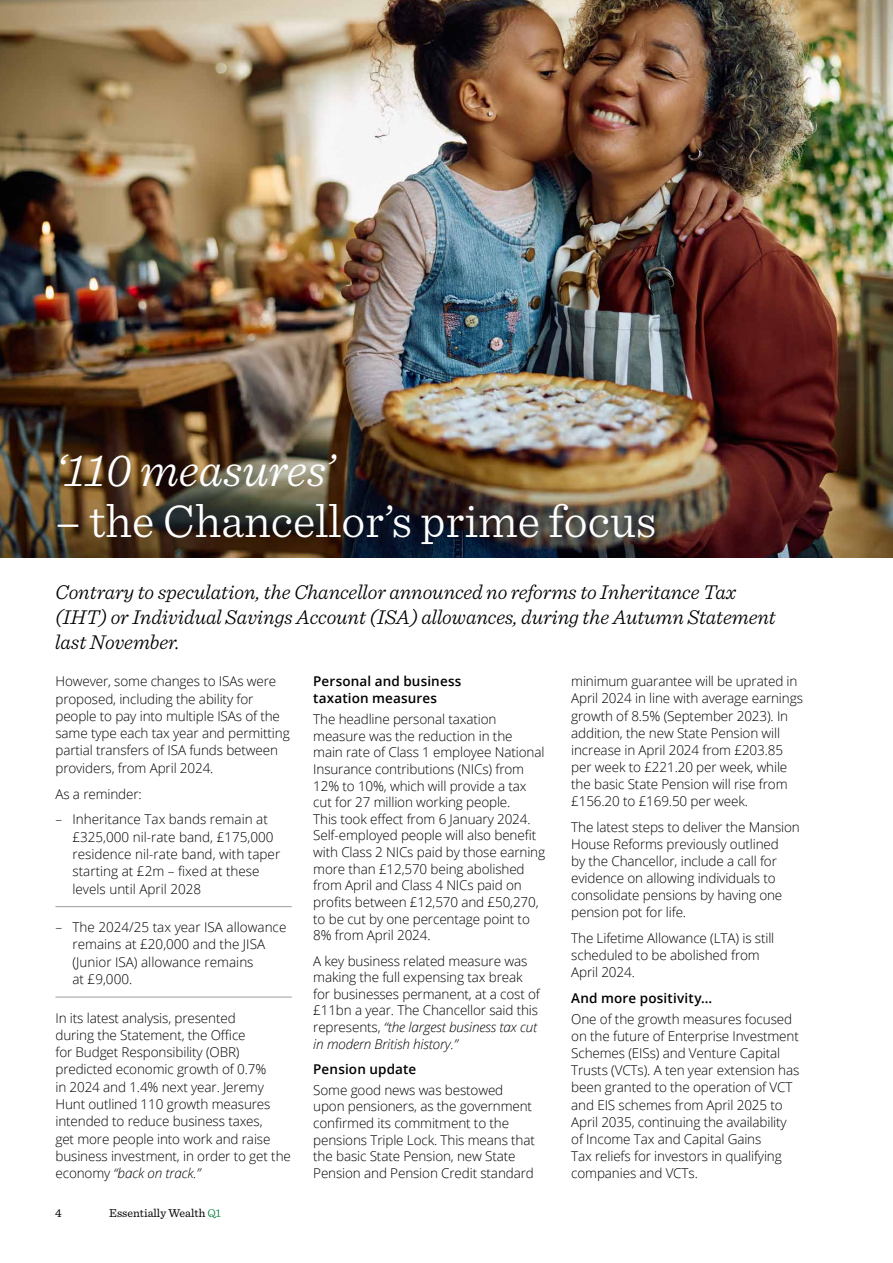
<style>
.page{position:relative;width:893px;height:1263px;background:#fff}
.page>*{position:absolute;margin:0;border:0;box-sizing:border-box;transform-origin:0 0}
.t1{font:300 48px "Sentinel";color:#fff}
.t2{font:italic 300 48px "Sentinel";color:#fff}
.t3{font:italic 300 21px/25.2px "Sentinel";letter-spacing:-.005em;color:#000}
.t4{font:300 13.5px/16.6px "Open Sans";letter-spacing:-.01em;color:#000}
.t5{font:600 13.5px/16.6px "Open Sans";letter-spacing:.01em;color:#000}
.t6{font:12px "Sentinel";color:#000}
.s1{font-style:italic}
.s2{font-weight:300;color:#007935}
</style>
<div class="page">
<img style="left:0;top:0;width:893px;height:557px">
<hr style="left:55px;top:906px;width:237px;height:1px;background:#9d9d9c">
<hr style="left:55px;top:997px;width:237px;height:1px;background:#9d9d9c">
<h1 class="t2" style="left:55px;top:434px;width:281px">‘110 measures’</h1>
<h1 class="t1" style="left:55px;top:485px;width:603px">– the Chancellor’s prime focus</h1>
<h2 class="t3" style="left:55px;top:578px;width:722px">Contrary to speculation, the Chancellor announced no reforms to Inheritance Tax (IHT) or Individual Savings Account (ISA) allowances, during the Autumn Statement last November.</h2>
<p class="t4" style="left:571px;top:672px;width:233px;line-height:17.1px">minimum guarantee will be uprated in April 2024 in line with average earnings growth of 8.5% (September 2023). In addition, the new State Pension will increase in April 2024 from £203.85 per week to £221.20 per week, while the basic State Pension will rise from £156.20 to £169.50 per week.</p>
<p class="t4" style="left:571px;top:818px;width:230px;line-height:17.1px">The latest steps to deliver the Mansion House Reforms previously outlined<br>by the Chancellor, include a call for evidence on allowing individuals to consolidate pensions by having one pension pot for life.</p>
<p class="t4" style="left:571px;top:929px;width:205px;line-height:17.1px">The Lifetime Allowance (LTA) is still scheduled to be abolished from<br>April 2024.</p>
<p class="t5" style="left:571px;top:989px;width:143px">And more positivity…</p>
<p class="t4" style="left:571px;top:1010px;width:230px;line-height:17.1px">One of the growth measures focused on the future of Enterprise Investment Schemes (EISs) and Venture Capital Trusts (VCTs). A ten year extension has been granted to the operation of VCT and EIS schemes from April 2025 to April 2035, continuing the availability of Income Tax and Capital Gains<br>Tax reliefs for investors in qualifying companies and VCTs.</p>
<p class="t4" style="left:55px;top:672px;width:236px;line-height:17.2px">However, some changes to ISAs were proposed, including the ability for people to pay into multiple ISAs of the same type each tax year and permitting partial transfers of ISA funds between providers, from April 2024.</p>
<p class="t4" style="left:55px;top:785px;width:88px">As a reminder:</p>
<p class="t4" style="left:72px;top:810px;width:209px;line-height:17.2px;text-indent:-17px">– Inheritance Tax bands remain at £325,000 nil-rate band, £175,000 residence nil-rate band, with taper starting at £2m – fixed at these levels until April 2028</p>
<p class="t4" style="left:72px;top:918px;width:216px;line-height:17.2px;text-indent:-17px">– The 2024/25 tax year ISA allowance remains at £20,000 and the JISA (Junior ISA) allowance remains<br>at £9,000.</p>
<p class="t4" style="left:55px;top:1009px;width:237px;line-height:17.2px">In its latest analysis, presented<br>during the Statement, the Office<br>for Budget Responsibility (OBR) predicted economic growth of 0.7%<br>in 2024 and 1.4% next year. Jeremy Hunt outlined 110 growth measures intended to reduce business taxes,<br>get more people into work and raise business investment, in order to get the economy <span class="s1">“back on track.”</span></p>
<p class="t5" style="left:313px;top:673px;width:150px">Personal and business taxation measures</p>
<p class="t4" style="left:313px;top:710px;width:233px">The headline personal taxation measure was the reduction in the main rate of Class 1 employee National Insurance contributions (NICs) from 12% to 10%, which will provide a tax cut for 27 million working people.<br>This took effect from 6 January 2024.<br>Self-employed people will also benefit with Class 2 NICs paid by those earning more than £12,570 being abolished from April and Class 4 NICs paid on profits between £12,570 and £50,270, to be cut by one percentage point to 8% from April 2024.</p>
<p class="t4" style="left:313px;top:952px;width:228px">A key business related measure was making the full expensing tax break for businesses permanent, at a cost of £11bn a year. The Chancellor said this represents, <span class="s1">“the largest business tax cut in modern British history.”</span></p>
<p class="t5" style="left:313px;top:1060px;width:105px">Pension update</p>
<p class="t4" style="left:313px;top:1081px;width:223px">Some good news was bestowed upon pensioners, as the government confirmed its commitment to the pensions Triple Lock. This means that the basic State Pension, new State Pension and Pension Credit standard</p>
<p class="t6" style="left:55px;top:1204px;width:8px">4</p>
<p class="t6" style="left:109px;top:1204px;width:113px">Essentially Wealth <span class="s2">Q1</span></p>
</div>
